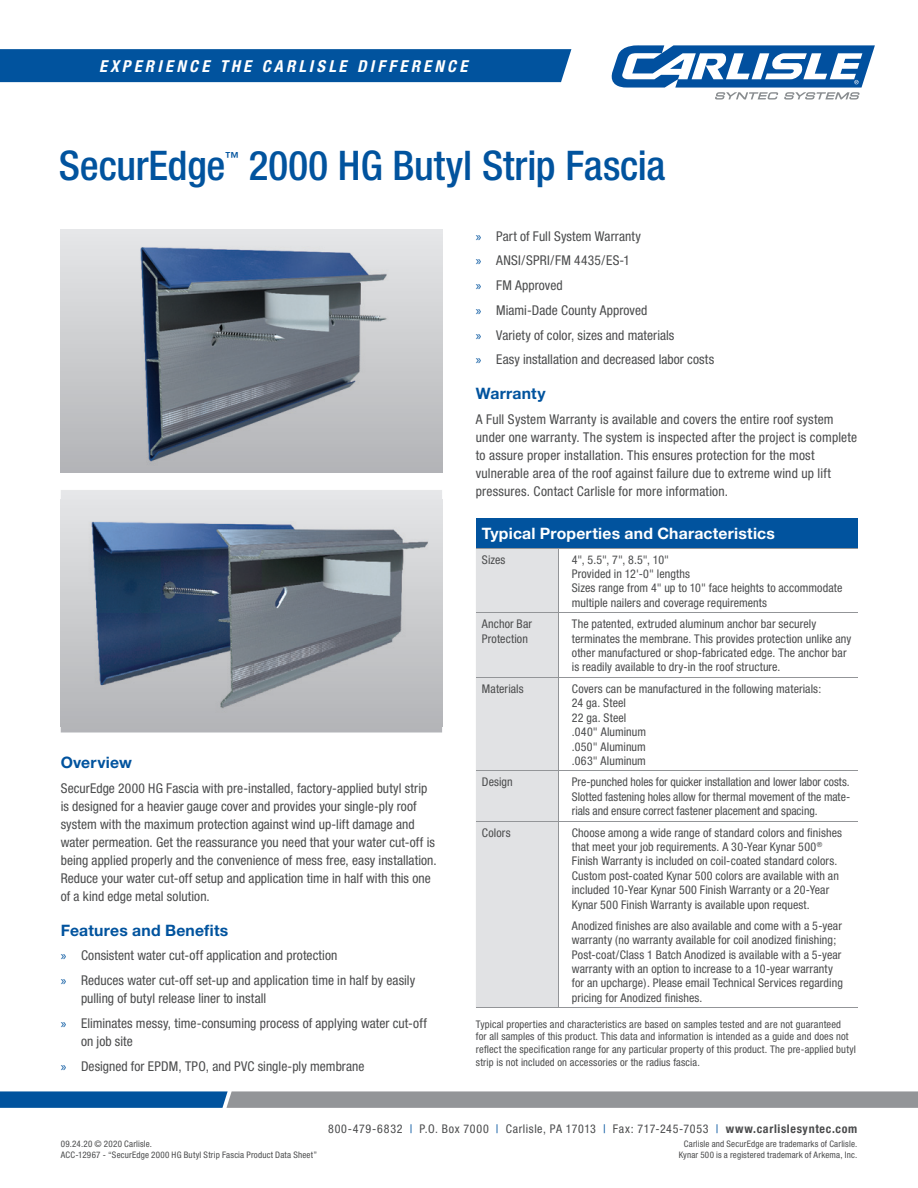
<style>
.page{position:relative;width:918px;height:1188px;background:#fff}
.page>*{position:absolute;margin:0;border:0;box-sizing:border-box;transform-origin:0 0}
.t1{font:500 condensed 40.95px "Helvetica Neue";letter-spacing:-.005em;color:#01539e}
.t2{font:italic 700 condensed 16.5px "Helvetica Neue";letter-spacing:.2em;color:#fff}
.t3{font:700 15.75px "Helvetica Neue";letter-spacing:.015em;color:#01539e}
.t4{font:700 15.75px "Helvetica Neue";letter-spacing:.015em;color:#fff}
.t5{font:500 condensed 13.95px "Helvetica Neue";color:#01539e}
.t6{font:condensed 13.5px/18px "Helvetica Neue";letter-spacing:.01em;color:#4b4c4d}
.t7{font:condensed 12px/14.4px "Helvetica Neue";letter-spacing:.01em;color:#4b4c4d}
.t8{font:condensed 12px "Helvetica Neue";letter-spacing:.05em;color:#4b4c4d}
.t9{font:condensed 10.5px/12.8px "Helvetica Neue";letter-spacing:.015em;color:#4b4c4d}
.t10{font:condensed 9px/10.5px "Helvetica Neue";letter-spacing:.02em;color:#4b4c4d}
.s1{font-family:"Myriad Pro";font-stretch:normal;color:#01539e}
.s2{color:#01539e}
.s3{font-weight:700}
</style>
<div class="page">
<img style="left:61px;top:230px;width:381px;height:242px">
<svg style="left:61px;top:490px;width:381px;height:243px;background:#d2d3d5"></svg>
<img style="left:61px;top:499px;width:381px;height:227px">
<svg style="left:0;top:1091px;width:918px;height:17px;background:#74899d"></svg>
<div style="left:0;top:49px;width:571px;height:33px;background:#01539e"></div>
<svg style="left:612px;top:45px;width:263px;height:55px"></svg>
<div style="left:476px;top:518px;width:381px;height:30px;background:#01539e"></div>
<div style="left:476px;top:549px;width:82px;height:458px;background:#e1e2e4"></div>
<hr style="left:476px;top:548px;width:381px;height:1px;background:#939598">
<hr style="left:558px;top:549px;width:1px;height:63px;background:#939598">
<hr style="left:476px;top:612px;width:381px;height:1px;background:#939598">
<hr style="left:558px;top:613px;width:1px;height:64px;background:#939598">
<hr style="left:476px;top:677px;width:381px;height:1px;background:#939598">
<hr style="left:558px;top:678px;width:1px;height:93px;background:#939598">
<hr style="left:476px;top:771px;width:381px;height:1px;background:#939598">
<hr style="left:558px;top:771px;width:1px;height:50px;background:#939598">
<hr style="left:476px;top:821px;width:381px;height:1px;background:#939598">
<hr style="left:558px;top:822px;width:1px;height:185px;background:#939598">
<hr style="left:476px;top:1007px;width:381px;height:1px;background:#939598">
<h2 class="t2" style="left:99px;top:60px;width:370px">EXPERIENCE THE CARLISLE DIFFERENCE</h2>
<h1 class="t1" style="left:59px;top:151px;width:168px">SecurEdge</h1>
<p class="t5" style="left:225px;top:152px;width:15px">™</p>
<h1 class="t1" style="left:249px;top:151px;width:418px">2000 HG Butyl Strip Fascia</h1>
<h3 class="t3" style="left:61px;top:757px;width:73px">Overview</h3>
<p class="t6" style="left:61px;top:781px;width:377px">SecurEdge 2000 HG Fascia with pre-installed, factory-applied butyl strip is designed for a heavier gauge cover and provides your single-ply roof system with the maximum protection against wind up-lift damage and water permeation. Get the reassurance you need that your water cut-off is being applied properly and the convenience of mess free, easy installation.<br>Reduce your water cut-off setup and application time in half with this one of a kind edge metal solution.</p>
<h3 class="t3" style="left:61px;top:924px;width:169px">Features and Benefits</h3>
<p class="t6" style="left:61px;top:944px;width:356px;line-height:24.8px"><span class="s1">»</span> Consistent water cut-off application and protection<br><span class="s1">»</span> Reduces water cut-off set-up and application time in half by easily</p>
<p class="t6" style="left:61px;top:987px;width:368px;line-height:24.8px;text-indent:20px">pulling of butyl release liner to install<br><span class="s1">»</span> Eliminates messy, time-consuming process of applying water cut-off</p>
<p class="t6" style="left:61px;top:1030px;width:305px;line-height:24.8px;text-indent:20px">on job site<br><span class="s1">»</span> Designed for EPDM, TPO, and PVC single-ply membrane</p>
<p class="t6" style="left:476px;top:225px;width:240px;line-height:24.8px"><span class="s1">»</span> Part of Full System Warranty<br><span class="s1">»</span> ANSI/SPRI/FM 4435/ES-1<br><span class="s1">»</span> FM Approved<br><span class="s1">»</span> Miami-Dade County Approved<br><span class="s1">»</span> Variety of color, sizes and materials<br><span class="s1">»</span> Easy installation and decreased labor costs</p>
<h3 class="t3" style="left:476px;top:388px;width:71px">Warranty</h3>
<p class="t6" style="left:476px;top:411px;width:383px">A Full System Warranty is available and covers the entire roof system under one warranty. The system is inspected after the project is complete to assure proper installation. This ensures protection for the most vulnerable area of the roof against failure due to extreme wind up lift pressures. Contact Carlisle for more information.</p>
<h3 class="t4" style="left:482px;top:528px;width:295px">Typical Properties and Characteristics</h3>
<p class="t7" style="left:482px;top:553px;width:25px">Sizes</p>
<p class="t7" style="left:572px;top:553px;width:272px">4", 5.5", 7", 8.5", 10"<br>Provided in 12'-0" lengths<br>Sizes range from 4" up to 10" face heights to accommodate multiple nailers and coverage requirements</p>
<p class="t7" style="left:482px;top:618px;width:52px">Anchor Bar<br>Protection</p>
<p class="t7" style="left:572px;top:618px;width:281px">The patented, extruded aluminum anchor bar securely terminates the membrane. This provides protection unlike any other manufactured or shop-fabricated edge. The anchor bar is readily available to dry-in the roof structure.</p>
<p class="t7" style="left:482px;top:682px;width:43px">Materials</p>
<p class="t7" style="left:572px;top:682px;width:251px">Covers can be manufactured in the following materials:<br>24 ga. Steel<br>22 ga. Steel<br>.040" Aluminum<br>.050" Aluminum<br>.063" Aluminum</p>
<p class="t7" style="left:482px;top:776px;width:32px">Design</p>
<p class="t7" style="left:572px;top:776px;width:280px;text-align:justify">Pre-punched holes for quicker installation and lower labor costs.<br>Slotted fastening holes allow for thermal movement of the mate&shy;rials and ensure correct fastener placement and spacing.</p>
<p class="t7" style="left:482px;top:826px;width:30px">Colors</p>
<p class="t7" style="left:572px;top:826px;width:272px">Choose among a wide range of standard colors and finishes that meet your job requirements. A 30-Year Kynar 500<sup>® </sup>Finish Warranty is included on coil-coated standard colors.<br>Custom post-coated Kynar 500 colors are available with an included 10-Year Kynar 500 Finish Warranty or a 20-Year Kynar 500 Finish Warranty is available upon request.</p>
<p class="t7" style="left:572px;top:919px;width:273px">Anodized finishes are also available and come with a 5-year warranty (no warranty available for coil anodized finishing; Post-coat/Class 1 Batch Anodized is available with a 5-year warranty with an option to increase to a 10-year warranty for an upcharge). Please email Technical Services regarding pricing for Anodized finishes.</p>
<p class="t9" style="left:476px;top:1018px;width:382px">Typical properties and characteristics are based on samples tested and are not guaranteed<br>for all samples of this product. This data and information is intended as a guide and does not reflect the specification range for any particular property of this product. The pre-applied butyl strip is not included on accessories or the radius fascia.</p>
<p class="t8" style="left:328px;top:1125px;width:531px">800-479-6832 <span class="s2">|</span> P.O. Box 7000 <span class="s2">|</span> Carlisle, PA 17013 <span class="s2">|</span> Fax: 717-245-7053 <span class="s2">|</span> <span class="s3">www.carlislesyntec.com</span></p>
<p class="t10" style="left:61px;top:1140px;width:258px">09.24.20 © 2020 Carlisle.<br>ACC-12967 - “SecurEdge 2000 HG Butyl Strip Fascia Product Data Sheet”</p>
<p class="t10" style="left:679px;top:1140px;width:180px;text-align:center">Carlisle and SecurEdge are trademarks of Carlisle.<br>Kynar 500 is a registered trademark of Arkema, Inc.</p>
</div>
